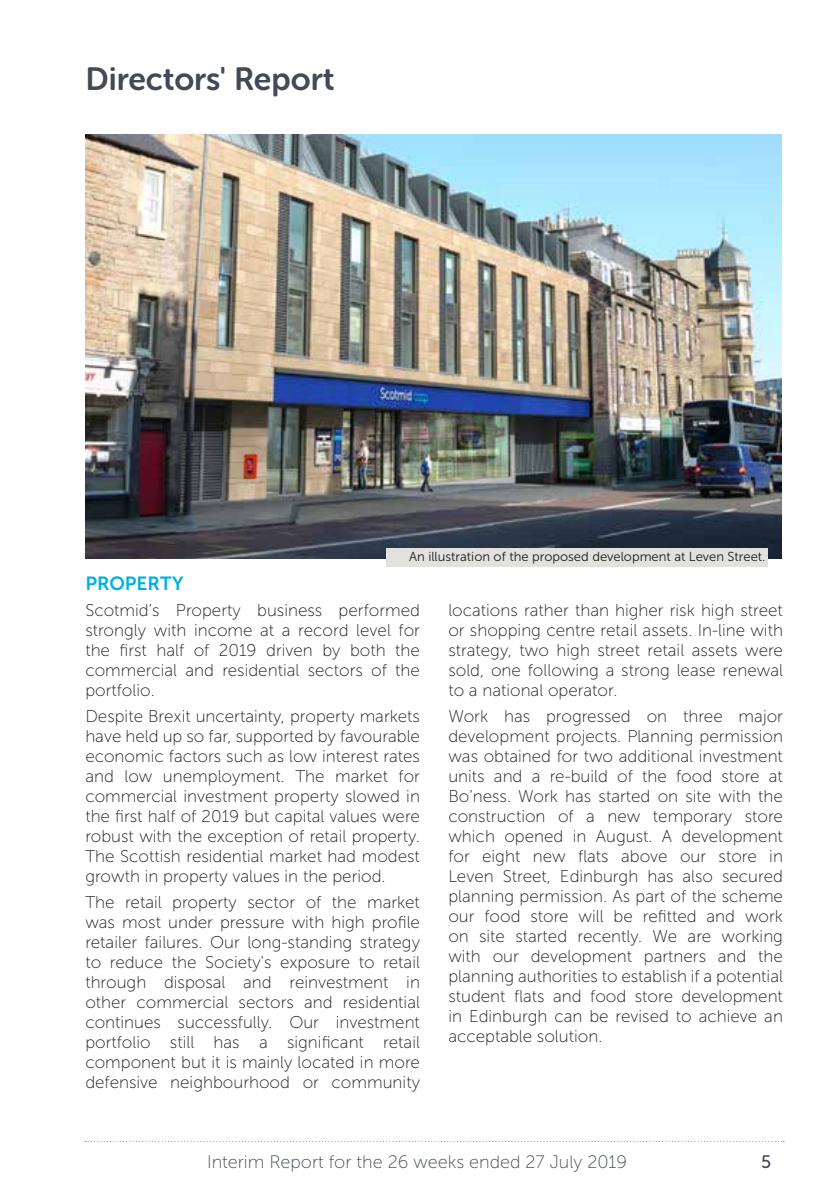
<style>
.page{position:relative;width:840px;height:1191px;background:#fff}
.page>*{position:absolute;margin:0;border:0;box-sizing:border-box;transform-origin:0 0}
.t1{font:32px "Museo Sans Rounded 700";color:#444a55}
.t2{font:19px "Museo Sans 700";color:#00b1dd}
.t3{font:18px "Museo Sans 100";color:#444a55}
.t4{font:18px "Museo Sans 500";color:#444a55}
.t5{font:17px/20px "Museo Sans 100";color:#1d1d1b;text-align:justify}
.t6{font:13px "Museo Sans 300";color:#1d1d1b}
</style>
<div class="page">
<svg style="left:85px;top:1140px;width:697px;height:1px"></svg>
<img style="left:85px;top:134px;width:696px;height:424px">
<div style="left:386px;top:548px;width:381px;height:19px;background:#e2e1dd"></div>
<h1 class="t1" style="left:86px;top:61px;width:250px">Directors' Report</h1>
<p class="t6" style="left:409px;top:549px;width:357px">An illustration of the proposed development at Leven Street.</p>
<p class="t2" style="left:85px;top:573px;width:100px">PROPERTY</p>
<p class="t5" style="left:85px;top:600px;width:336px">Scotmid’s Property business performed strongly with income at a record level for the first half of 2019 driven by both the commercial and residential sectors of the portfolio.</p>
<p class="t5" style="left:85px;top:706px;width:336px">Despite Brexit uncertainty, property markets have held up so far, supported by favourable economic factors such as low interest rates and low unemployment. The market for commercial investment property slowed in the first half of 2019 but capital values were robust with the exception of retail property.<br>The Scottish residential market had modest growth in property values in the period.</p>
<p class="t5" style="left:85px;top:892px;width:336px">The retail property sector of the market was most under pressure with high profile retailer failures. Our long-standing strategy to reduce the Society's exposure to retail through disposal and reinvestment in other commercial sectors and residential continues successfully. Our investment portfolio still has a significant retail component but it is mainly located in more defensive neighbourhood or community</p>
<p class="t5" style="left:448px;top:600px;width:336px">locations rather than higher risk high street or shopping centre retail assets. In-line with strategy, two high street retail assets were sold, one following a strong lease renewal to a national operator.</p>
<p class="t5" style="left:448px;top:706px;width:336px">Work has progressed on three major development projects. Planning permission was obtained for two additional investment units and a re-build of the food store at Bo’ness. Work has started on site with the construction of a new temporary store which opened in August. A development for eight new flats above our store in Leven Street, Edinburgh has also secured planning permission. As part of the scheme our food store will be refitted and work on site started recently. We are working with our development partners and the planning authorities to establish if a potential student flats and food store development in Edinburgh can be revised to achieve an acceptable solution.</p>
<p class="t3" style="left:207px;top:1152px;width:421px">Interim Report for the 26 weeks ended 27 July 2019</p>
<p class="t4" style="left:760px;top:1151px;width:12px">5</p>
</div>
